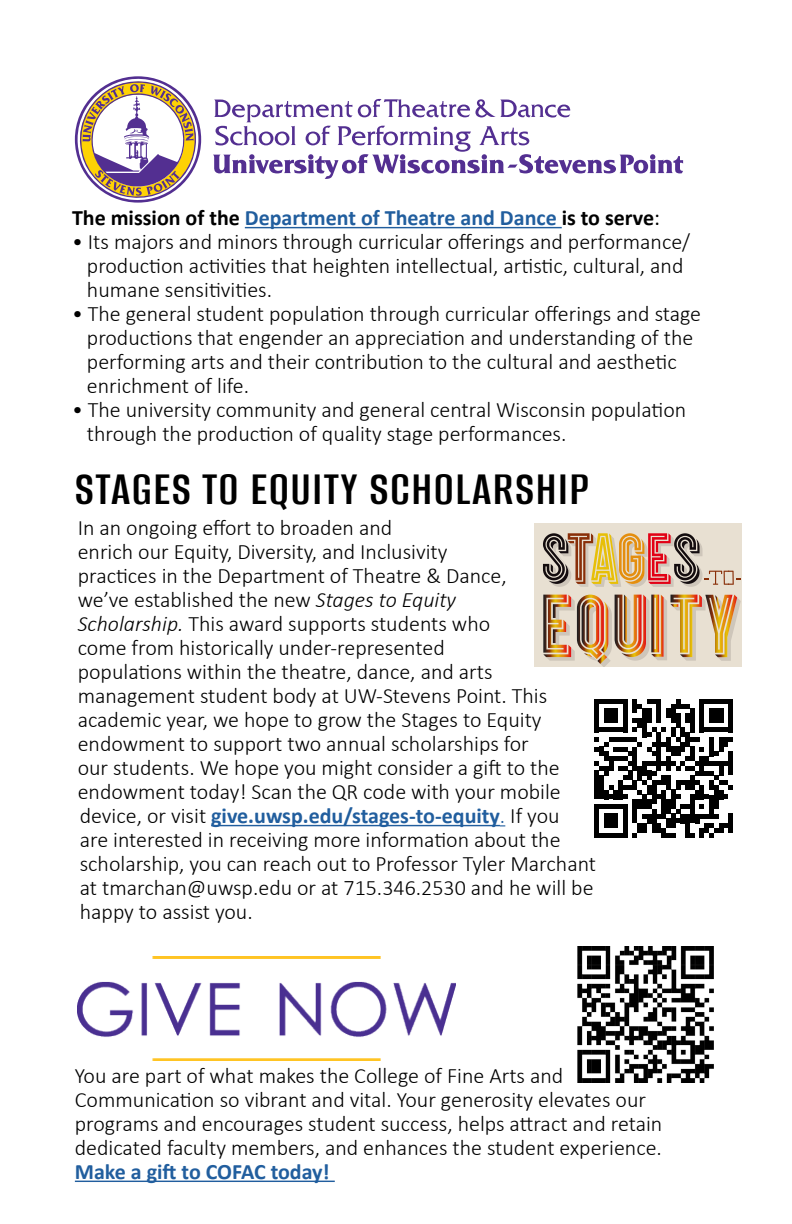
<style>
.page{position:relative;width:792px;height:1224px;background:#fff}
.page>*{position:absolute;margin:0;border:0;box-sizing:border-box;transform-origin:0 0}
.t1{font:100 50px "Alumni Sans";letter-spacing:.03em;color:#000}
.t2{font:300 22px/24px "Calibri";color:#000}
.t3{font:700 22px "Calibri";color:#215e9e}
.s1{color:#000}
.s2{font-weight:400;color:#000}
.s3{font-style:italic}
.s4{font-weight:700;color:#215e9e}
.s5{color:#215e9e}
</style>
<div class="page">
<svg style="left:75px;top:76px;width:126px;height:127px"></svg>
<svg style="left:213px;top:99px;width:470px;height:80px"></svg>
<hr style="left:245px;top:227px;width:317px;height:1px;background:#215e9e">
<img style="left:577px;top:947px;width:137px;height:136px">
<img style="left:78px;top:957px;width:377px;height:104px">
<hr style="left:75px;top:1181px;width:260px;height:1px;background:#215e9e">
<div style="left:534px;top:523px;width:207px;height:143px;background:#e8e0d2"></div>
<svg style="left:543px;top:533px;width:198px;height:54px"></svg>
<svg style="left:543px;top:595px;width:198px;height:71px"></svg>
<svg style="left:594px;top:699px;width:139px;height:139px"></svg>
<div style="left:728px;top:814px;width:5px;height:19px;background:#000"></div>
<hr style="left:211px;top:825px;width:289px;height:1px;background:#215e9e">
<p class="t3" style="left:72px;top:202px;width:590px"><span class="s1">The mission of the</span> Department of Theatre and Dance <span class="s1">is to serve</span><span class="s2">:</span></p>
<p class="t2" style="left:87px;top:230px;width:605px;text-indent:-15px">• Its majors and minors through curricular offerings and performance/ production activities that heighten intellectual, artistic, cultural, and humane sensitivities.</p>
<p class="t2" style="left:87px;top:302px;width:616px;text-indent:-15px">• The general student population through curricular offerings and stage productions that engender an appreciation and understanding of the performing arts and their contribution to the cultural and aesthetic enrichment of life.</p>
<p class="t2" style="left:87px;top:398px;width:601px;text-indent:-15px">• The university community and general central Wisconsin population through the production of quality stage performances.</p>
<h1 class="t1" style="left:75px;top:464px;width:516px">STAGES TO EQUITY SCHOLARSHIP</h1>
<p class="t2" style="left:78px;top:516px;width:520px">In an ongoing effort to broaden and<br>enrich our Equity, Diversity, and Inclusivity<br>practices in the Department of Theatre &amp; Dance,<br>we’ve established the new <span class="s3">Stages to Equity<br>Scholarship.</span> This award supports students who<br>come from historically under-represented<br>populations within the theatre, dance, and arts management student body at UW-Stevens Point. This academic year, we hope to grow the Stages to Equity endowment to support two annual scholarships for<br>our students. We hope you might consider a gift to the endowment today! Scan the QR code with your mobile device, or visit <span class="s4">give.uwsp.edu/stages-to-equity</span><span class="s5">.</span> If you<br>are interested in receiving more information about the scholarship, you can reach out to Professor Tyler Marchant at tmarchan@uwsp.edu or at 715.346.2530 and he will be happy to assist you.</p>
<p class="t2" style="left:75px;top:1063px;width:589px">You are part of what makes the College of Fine Arts and Communication so vibrant and vital. Your generosity elevates our programs and encourages student success, helps attract and retain dedicated faculty members, and enhances the student experience.</p>
<p class="t3" style="left:75px;top:1156px;width:256px">Make a gift to COFAC today!</p>
</div>
